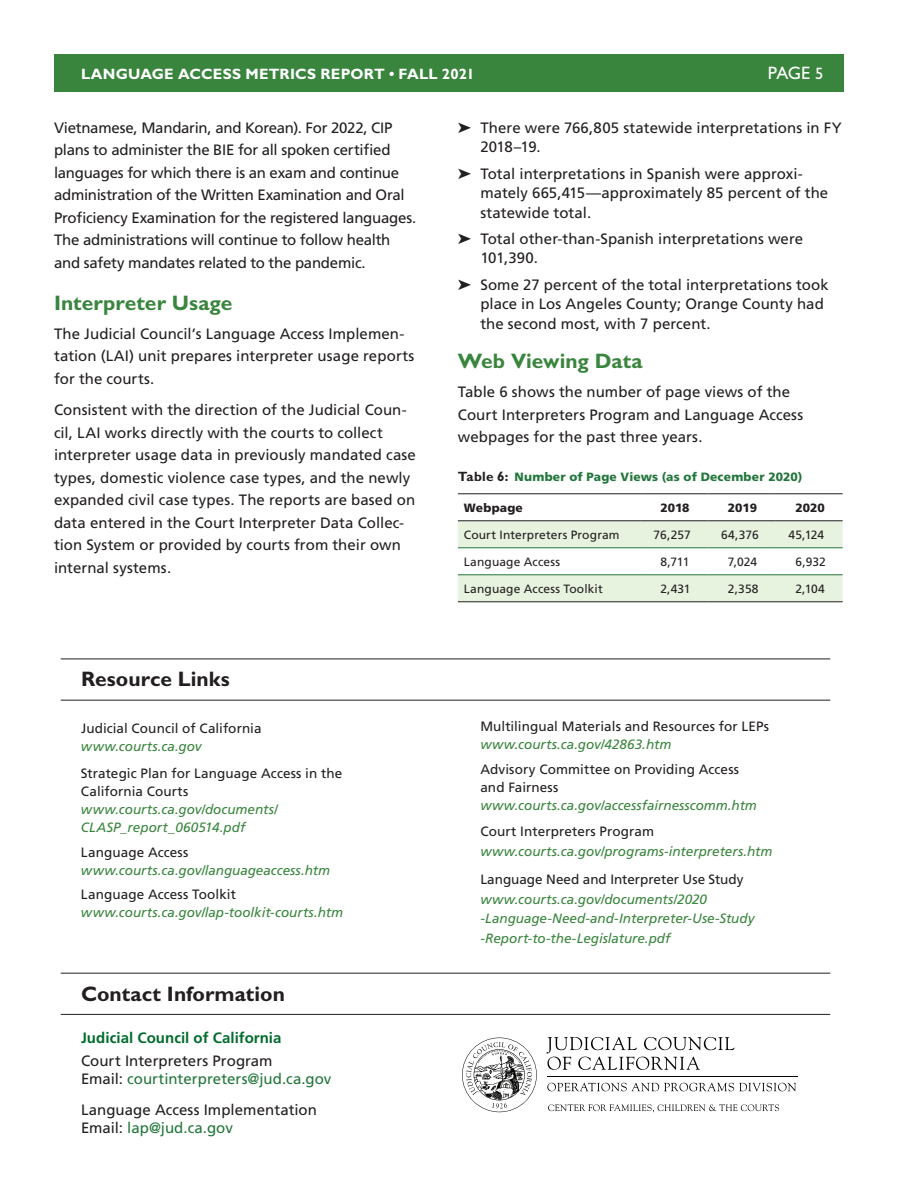
<style>
.page{position:relative;width:918px;height:1188px;background:#fff}
.page>*{position:absolute;margin:0;border:0;box-sizing:border-box;transform-origin:0 0}
.t1{font:700 21px "Gill Sans Std";color:#231f20}
.t2{font:700 21px "Gill Sans Std";color:#3a853e}
.t3{font:18px "Gill Sans Std";color:#fff}
.t4{font:15px/22.5px "Frutiger LT Std";color:#231f20}
.t5{font:15px/22.5px "Frutiger LT Std";letter-spacing:-.02em;color:#231f20}
.t6{font:700 15px "Gill Sans Std";letter-spacing:.015em;color:#fff}
.t7{font:700 15px "Frutiger LT Std";letter-spacing:.005em;color:#006b2d}
.t8{font:italic 13.5px/19.5px "Frutiger LT Std";color:#3a853e}
.t9{font:13.5px/18px "Frutiger LT Std";letter-spacing:.005em;color:#231f20}
.t10{font:12px "Frutiger LT Std";letter-spacing:.01em;color:#231f20}
.t11{font:900 12px "Frutiger LT Std";letter-spacing:.015em;color:#23763c}
.t12{font:900 12px "Frutiger LT Std";letter-spacing:.005em;color:#231f20}
.s1{font-size:16.5px}
.s2{color:#23763c}
.s3{font-family:"Gill Sans Std";font-weight:700;font-size:13.5px;color:#231f20}
</style>
<div class="page">
<div style="left:54px;top:54px;width:790px;height:38px;background:#3a853e"></div>
<svg style="left:458px;top:521px;width:385px;height:80px"></svg>
<hr style="left:458px;top:493px;width:182px;height:1px;background:#231f20">
<hr style="left:640px;top:493px;width:68px;height:1px;background:#231f20">
<hr style="left:708px;top:493px;width:67px;height:1px;background:#231f20">
<hr style="left:775px;top:493px;width:68px;height:1px;background:#231f20">
<hr style="left:458px;top:520px;width:182px;height:1px;background:#231f20">
<hr style="left:640px;top:520px;width:68px;height:1px;background:#231f20">
<hr style="left:708px;top:520px;width:67px;height:1px;background:#231f20">
<hr style="left:775px;top:520px;width:68px;height:1px;background:#231f20">
<hr style="left:458px;top:547px;width:182px;height:1px;background:#23763c">
<hr style="left:640px;top:547px;width:68px;height:1px;background:#23763c">
<hr style="left:708px;top:547px;width:67px;height:1px;background:#23763c">
<hr style="left:775px;top:547px;width:68px;height:1px;background:#23763c">
<hr style="left:458px;top:574px;width:182px;height:1px;background:#23763c">
<hr style="left:640px;top:574px;width:68px;height:1px;background:#23763c">
<hr style="left:708px;top:574px;width:67px;height:1px;background:#23763c">
<hr style="left:775px;top:574px;width:68px;height:1px;background:#23763c">
<hr style="left:458px;top:601px;width:182px;height:1px;background:#231f20">
<hr style="left:640px;top:601px;width:68px;height:1px;background:#231f20">
<hr style="left:708px;top:601px;width:67px;height:1px;background:#231f20">
<hr style="left:775px;top:601px;width:68px;height:1px;background:#231f20">
<hr style="left:61px;top:659px;width:769px;height:1px;background:#231f20">
<hr style="left:61px;top:700px;width:769px;height:1px;background:#231f20">
<hr style="left:61px;top:973px;width:769px;height:1px;background:#231f20">
<hr style="left:61px;top:1014px;width:769px;height:1px;background:#231f20">
<svg style="left:548px;top:1104px;width:231px;height:8px"></svg>
<svg style="left:547px;top:1083px;width:249px;height:8px"></svg>
<svg style="left:547px;top:1037px;width:188px;height:33px"></svg>
<svg style="left:462px;top:1038px;width:75px;height:74px"></svg>
<hr style="left:547px;top:1076px;width:250px;height:1px;background:#040503">
<p class="t6" style="left:81px;top:65px;width:395px">LANGUAGE ACCESS METRICS REPORT • FALL 2021</p>
<p class="t3" style="left:768px;top:63px;width:57px">PAGE <span class="s1">5</span></p>
<p class="t5" style="left:54px;top:116px;width:364px">Vietnamese, Mandarin, and Korean). For 2022, CIP plans to administer the BIE for all spoken certified languages for which there is an exam and continue administration of the Written Examination and Oral Proficiency Examination for the registered languages.<br>The administrations will continue to follow health and safety mandates related to the pandemic.</p>
<h1 class="t2" style="left:54px;top:290px;width:180px">Interpreter Usage</h1>
<p class="t4" style="left:54px;top:323px;width:362px">The Judicial Council’s Language Access Implemen&shy;tation (LAI) unit prepares interpreter usage reports for the courts.</p>
<p class="t4" style="left:54px;top:399px;width:363px">Consistent with the direction of the Judicial Coun&shy;cil, LAI works directly with the courts to collect interpreter usage data in previously mandated case types, domestic violence case types, and the newly expanded civil case types. The reports are based on data entered in the Court Interpreter Data Collec&shy;tion System or provided by courts from their own internal systems.</p>
<h1 class="t1" style="left:81px;top:667px;width:150px">Resource Links</h1>
<p class="t9" style="left:81px;top:719px;width:182px">Judicial Council of California</p>
<p class="t8" style="left:81px;top:736px;width:122px">www.courts.ca.gov</p>
<p class="t9" style="left:81px;top:764px;width:263px">Strategic Plan for Language Access in the<br>California Courts</p>
<p class="t8" style="left:81px;top:800px;width:198px;line-height:18px">www.courts.ca.gov/documents/<br>CLASP_report_060514.pdf</p>
<p class="t9" style="left:81px;top:843px;width:109px">Language Access</p>
<p class="t8" style="left:81px;top:860px;width:251px">www.courts.ca.gov/languageaccess.htm</p>
<p class="t9" style="left:81px;top:886px;width:157px">Language Access Toolkit</p>
<p class="t8" style="left:81px;top:903px;width:264px">www.courts.ca.gov/lap-toolkit-courts.htm</p>
<h1 class="t1" style="left:81px;top:981px;width:206px">Contact Information</h1>
<p class="t7" style="left:81px;top:1029px;width:202px">Judicial Council of California</p>
<p class="t4" style="left:81px;top:1052px;width:252px;line-height:18px">Court Interpreters Program<br>Email: <span class="s2">courtinterpreters@jud.ca.gov</span></p>
<p class="t4" style="left:81px;top:1101px;width:238px;line-height:18px">Language Access Implementation<br>Email: <span class="s2">lap@jud.ca.gov</span></p>
<p class="t4" style="left:480px;top:118px;width:363px;line-height:19.5px;text-indent:-22px">➤ There were 766,805 statewide interpretations in FY<br>2018–19.</p>
<p class="t4" style="left:480px;top:164px;width:349px;line-height:19.5px;text-indent:-22px">➤ Total interpretations in Spanish were approxi&shy;mately 665,415—approximately 85 percent of the statewide total.</p>
<p class="t4" style="left:480px;top:229px;width:324px;line-height:19.5px;text-indent:-22px">➤ Total other-than-Spanish interpretations were<br>101,390.</p>
<p class="t4" style="left:480px;top:275px;width:350px;line-height:19.5px;text-indent:-22px">➤ Some 27 percent of the total interpretations took place in Los Angeles County; Orange County had the second most, with 7 percent.</p>
<h1 class="t2" style="left:458px;top:349px;width:186px">Web Viewing Data</h1>
<p class="t4" style="left:458px;top:381px;width:347px">Table 6 shows the number of page views of the<br>Court Interpreters Program and Language Access webpages for the past three years.</p>
<p class="t11" style="left:458px;top:469px;width:346px"><span class="s3">Table 6:</span> Number of Page Views (as of December 2020)</p>
<p class="t12" style="left:464px;top:500px;width:61px">Webpage</p>
<p class="t12" style="left:660px;top:500px;width:31px">2018</p>
<p class="t12" style="left:728px;top:500px;width:31px">2019</p>
<p class="t12" style="left:795px;top:500px;width:31px">2020</p>
<p class="t10" style="left:464px;top:528px;width:157px">Court Interpreters Program</p>
<p class="t10" style="left:654px;top:528px;width:39px">76,257</p>
<p class="t10" style="left:721px;top:528px;width:39px">64,376</p>
<p class="t10" style="left:789px;top:528px;width:37px">45,124</p>
<p class="t10" style="left:464px;top:555px;width:98px">Language Access</p>
<p class="t10" style="left:660px;top:555px;width:31px">8,711</p>
<p class="t10" style="left:728px;top:555px;width:31px">7,024</p>
<p class="t10" style="left:795px;top:555px;width:32px">6,932</p>
<p class="t10" style="left:464px;top:582px;width:140px">Language Access Toolkit</p>
<p class="t10" style="left:660px;top:582px;width:32px">2,431</p>
<p class="t10" style="left:728px;top:582px;width:32px">2,358</p>
<p class="t10" style="left:795px;top:582px;width:31px">2,104</p>
<p class="t9" style="left:480px;top:718px;width:290px">Multilingual Materials and Resources for LEPs</p>
<p class="t8" style="left:480px;top:735px;width:193px">www.courts.ca.gov/42863.htm</p>
<p class="t9" style="left:480px;top:760px;width:260px">Advisory Committee on Providing Access and Fairness</p>
<p class="t8" style="left:480px;top:796px;width:278px">www.courts.ca.gov/accessfairnesscomm.htm</p>
<p class="t9" style="left:480px;top:823px;width:175px">Court Interpreters Program</p>
<p class="t8" style="left:480px;top:841px;width:294px">www.courts.ca.gov/programs-interpreters.htm</p>
<p class="t9" style="left:480px;top:871px;width:265px">Language Need and Interpreter Use Study</p>
<p class="t8" style="left:480px;top:889px;width:276px">www.courts.ca.gov/documents/2020 -Language-Need-and-Interpreter-Use-Study -Report-to-the-Legislature.pdf</p>
</div>
